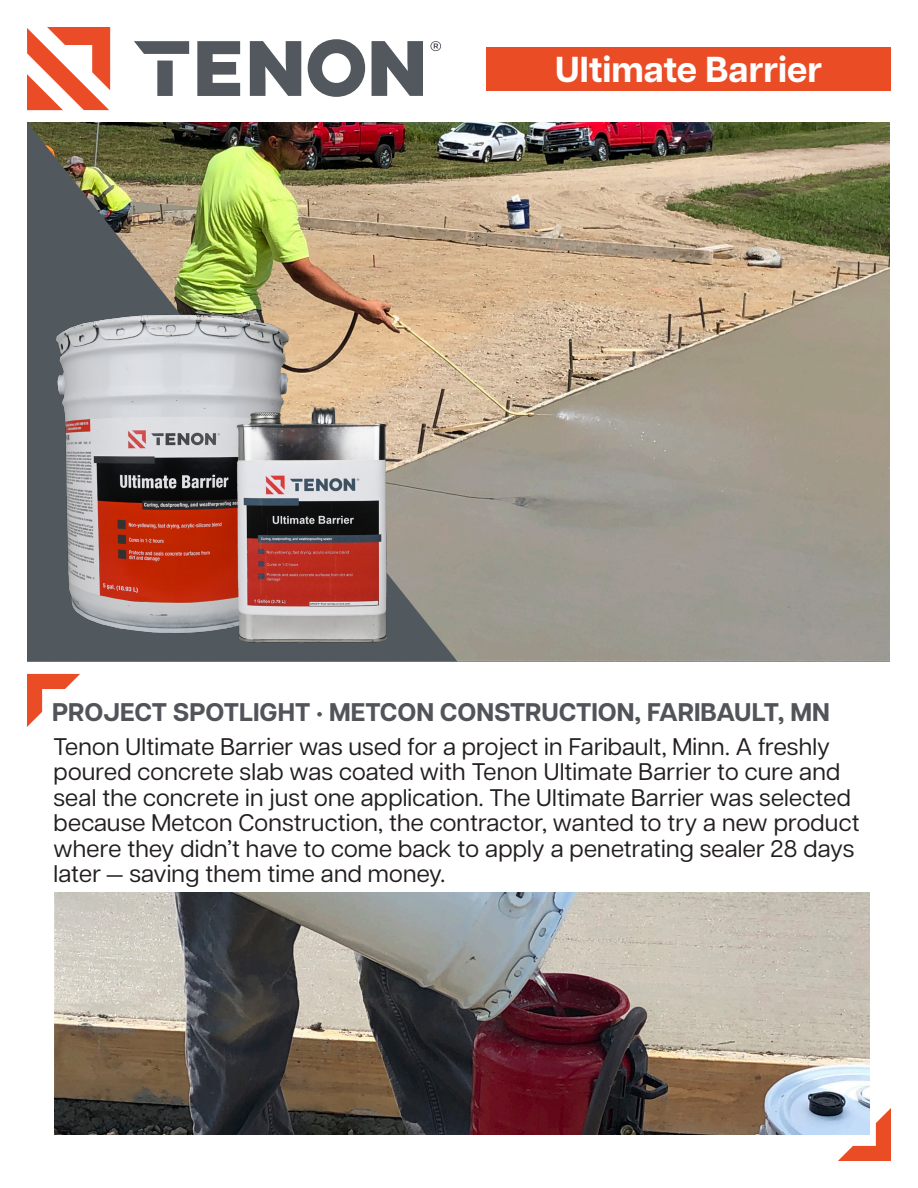
<style>
.page{position:relative;width:918px;height:1188px;background:#fff}
.page>*{position:absolute;margin:0;border:0;box-sizing:border-box;transform-origin:0 0}
.t1{font:700 36px "Articulat CF";color:#fff}
.t2{font:700 25.5px "Articulat CF";color:#525459}
.Product_Description{font:24px/25.5px "Articulat CF";letter-spacing:.01em;color:#231f20}
.s1{font-family:"Franklin Gothic"}
</style>
<div class="page">
<svg style="left:430px;top:41px;width:11px;height:10px"></svg>
<svg style="left:134px;top:41px;width:55px;height:55px"></svg>
<svg style="left:197px;top:41px;width:43px;height:55px"></svg>
<svg style="left:250px;top:41px;width:51px;height:55px"></svg>
<svg style="left:372px;top:41px;width:51px;height:55px"></svg>
<svg style="left:308px;top:39px;width:57px;height:58px"></svg>
<svg style="left:27px;top:27px;width:83px;height:83px"></svg>
<div style="left:486px;top:47px;width:405px;height:44px;background:#ea4c25"></div>
<img style="left:458px;top:122px;width:432px;height:540px">
<img style="left:27px;top:122px;width:431px;height:540px">
<img style="left:27px;top:267px;width:389px;height:395px">
<svg style="left:838px;top:1108px;width:53px;height:53px"></svg>
<svg style="left:27px;top:674px;width:53px;height:53px"></svg>
<img style="left:54px;top:892px;width:815px;height:242px">
<p class="t1" style="left:555px;top:43px;width:268px">Ultimate Barrier</p>
<p class="t2" style="left:52px;top:693px;width:779px">PROJECT SPOTLIGHT • METCON CONSTRUCTION, FARIBAULT, MN</p>
<p class="Product_Description" style="left:54px;top:732px;width:808px">Tenon Ultimate Barrier was used for a project in Faribault, Minn. A freshly poured concrete slab was coated with Tenon Ultimate Barrier to cure and seal the concrete in just one application. The Ultimate Barrier was selected because Metcon Construction, the contractor, wanted to try a new product where they didn’t have to come back to apply a penetrating sealer 28 days later <span class="s1">—</span> saving them time and money.</p>
</div>
